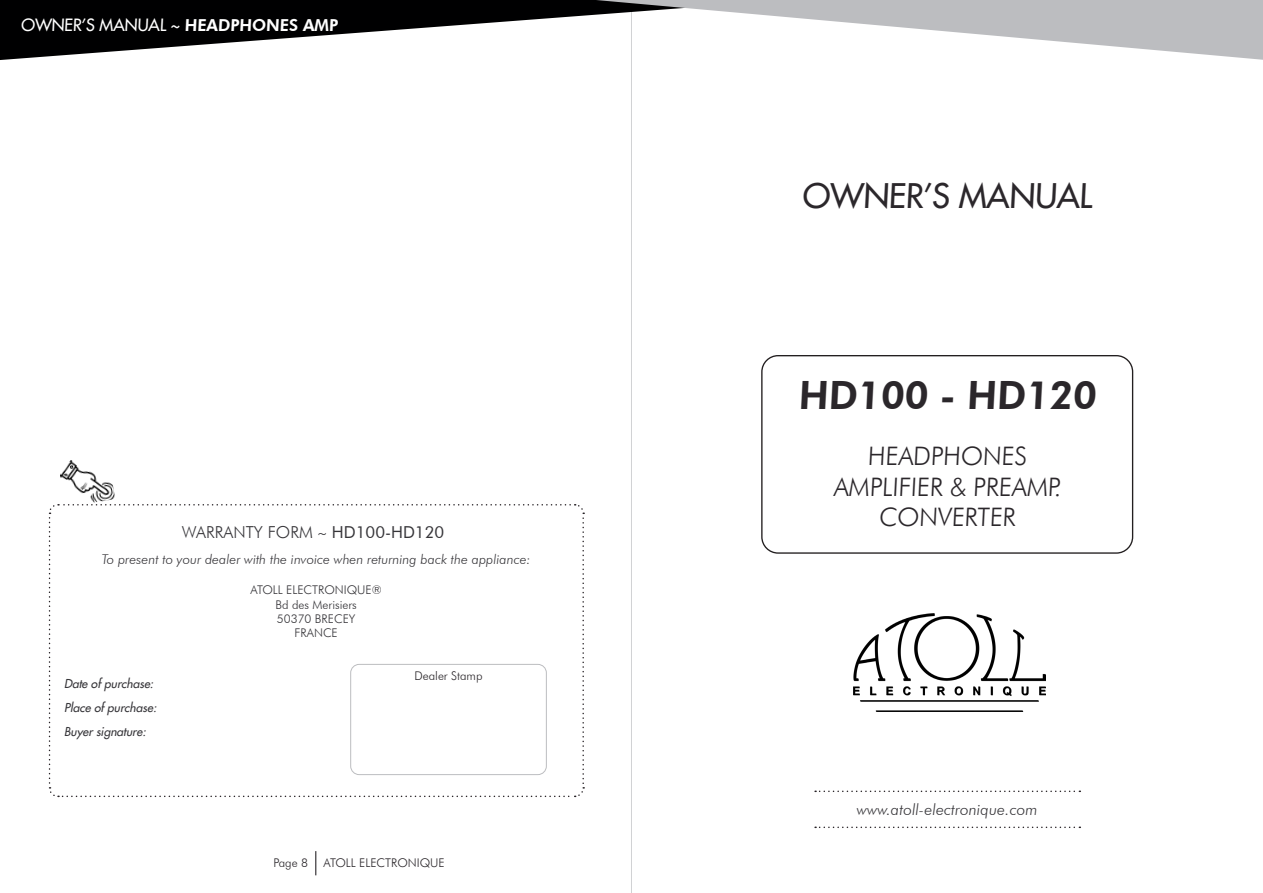
<style>
.page{position:relative;width:1263px;height:893px;background:#fff}
.page>*{position:absolute;margin:0;border:0;box-sizing:border-box;transform-origin:0 0}
.t1{font:800 39px "Futura BT";color:#2b272b}
.t2{font:33px "Futura LT";color:#2b272b}
.t3{font:300 25.5px/30.6px "Futura BT";letter-spacing:-.01em;color:#2b272b;text-align:center}
.t4{font:16.5px "Futura LT";color:#fff}
.t5{font:300 16.5px "Futura BT";color:#363539}
.t6{font:italic 300 15.75px "Futura BT";letter-spacing:.005em;color:#363539}
.t7{font:italic 300 13.5px "Futura BT";color:#363539}
.t8{font:300 12px "Futura BT";color:#363539}
.t9{font:italic 12px "Futura LT";color:#363539}
.t10{font:300 12px "Futura BT";color:#2b272b}
.s1{font-family:"Futura BT";font-weight:800}
.s2{font-family:"Minion Pro";font-weight:400}
.s3{font-weight:400}
</style>
<div class="page">
<hr style="left:631px;top:0;width:1px;height:893px;background:#d1d2d4">
<svg style="left:0;top:0;width:359px;height:60px;fill:#000001"></svg>
<svg style="left:359px;top:0;width:904px;height:60px"></svg>
<svg style="left:315px;top:851px;width:1px;height:24px"></svg>
<svg style="left:48px;top:504px;width:537px;height:294px"></svg>
<div style="left:351px;top:664px;width:195px;height:111px;background:#fff;border-radius:9px"></div>
<div style="left:350px;top:664px;width:197px;height:111px;border:1px solid #bcbdc0;border-radius:9px"></div>
<img style="left:58px;top:460px;width:57px;height:47px">
<svg style="left:815px;top:791px;width:265px;height:1px"></svg>
<svg style="left:815px;top:827px;width:265px;height:1px"></svg>
<img style="left:853px;top:613px;width:193px;height:98px">
<div style="left:761px;top:355px;width:372px;height:199px;border:1px solid #231f20;border-radius:16px"></div>
<p class="t4" style="left:21px;top:14px;width:319px">OWNER’S MANUAL ~ <span class="s1">HEADPHONES AMP</span></p>
<p class="t5" style="left:182px;top:522px;width:264px">WARRANTY FORM <span class="s2">~</span> <span class="s3">HD100-HD120</span></p>
<p class="t7" style="left:102px;top:551px;width:430px">To present to your dealer with the invoice when returning back the appliance:</p>
<p class="t8" style="left:251px;top:583px;width:133px">ATOLL ELECTRONIQUE®</p>
<p class="t8" style="left:276px;top:597px;width:83px">Bd des Merisiers</p>
<p class="t8" style="left:277px;top:611px;width:80px">50370 BRECEY</p>
<p class="t8" style="left:295px;top:626px;width:45px">FRANCE</p>
<p class="t9" style="left:64px;top:675px;width:94px">Date of purchase:</p>
<p class="t9" style="left:64px;top:699px;width:97px">Place of purchase:</p>
<p class="t9" style="left:64px;top:723px;width:86px">Buyer signature:</p>
<p class="t10" style="left:414px;top:668px;width:70px">Dealer Stamp</p>
<p class="t10" style="left:273px;top:855px;width:36px">Page 8</p>
<p class="t10" style="left:323px;top:855px;width:123px">ATOLL ELECTRONIQUE</p>
<p class="t2" style="left:802px;top:174px;width:291px">OWNER’S MANUAL</p>
<p class="t1" style="left:798px;top:372px;width:302px">HD100 - HD120</p>
<p class="t3" style="left:868px;top:441px;width:162px">HEADPHONES</p>
<p class="t3" style="left:833px;top:471px;width:231px">AMPLIFIER &amp; PREAMP.<br>CONVERTER</p>
<p class="t6" style="left:857px;top:800px;width:182px">www.atoll-electronique.com</p>
</div>
